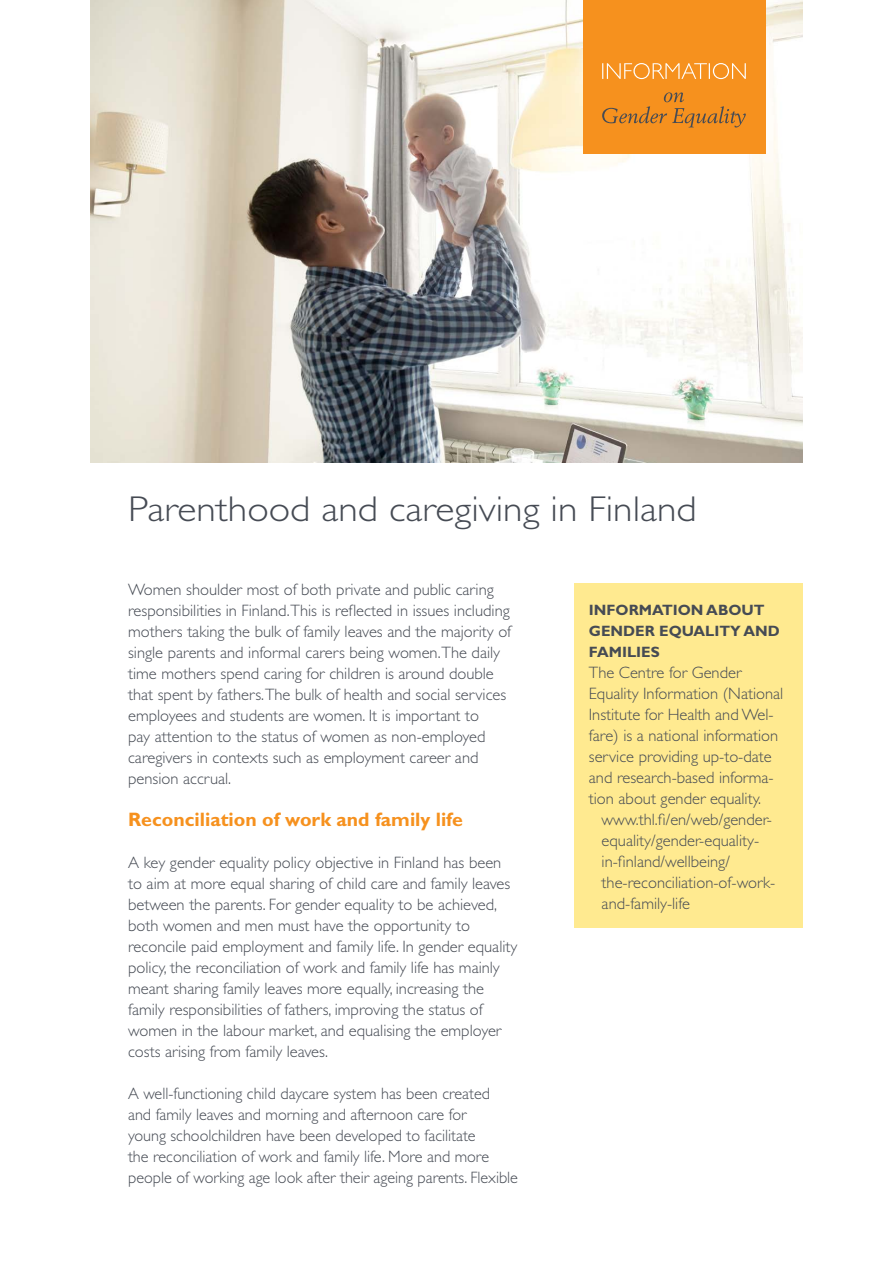
<style>
.page{position:relative;width:893px;height:1263px;background:#fff}
.page>*{position:absolute;margin:0;border:0;box-sizing:border-box;transform-origin:0 0}
.t1{font:300 36px "Gill Sans Std";color:#464b54;scale:1.1 1}
.t2{font:700 19.5px "Gill Sans Std";color:#f6911e}
.t3{font:300 16.5px/21px "Gill Sans Std";color:#464b54}
.t4{font:700 15px/21px "Gill Sans Std";color:#464b54}
</style>
<div class="page">
<img style="left:90px;top:0;width:713px;height:463px">
<div style="left:574px;top:583px;width:229px;height:345px;background:#ffea90"></div>
<div style="left:583px;top:0;width:182px;height:154px;background:#f6911e"></div>
<svg style="left:602px;top:92px;width:144px;height:35px"></svg>
<svg style="left:602px;top:63px;width:144px;height:16px"></svg>
<h1 class="t1" style="left:128px;top:488px;width:518px">Parenthood and caregiving in Finland</h1>
<p class="t3" style="left:128px;top:579px;width:385px">Women shoulder most of both private and public caring responsibilities in Finland.This is reflected in issues including mothers taking the bulk of family leaves and the majority of single parents and informal carers being women.The daily time mothers spend caring for children is around double that spent by fathers.The bulk of health and social services employees and students are women. It is important to<br>pay attention to the status of women as non-employed caregivers in contexts such as employment career and pension accrual.</p>
<p class="t2" style="left:128px;top:807px;width:336px">Reconciliation of work and family life</p>
<p class="t3" style="left:128px;top:852px;width:391px">A key gender equality policy objective in Finland has been to aim at more equal sharing of child care and family leaves between the parents. For gender equality to be achieved, both women and men must have the opportunity to reconcile paid employment and family life. In gender equality policy, the reconciliation of work and family life has mainly meant sharing family leaves more equally, increasing the family responsibilities of fathers, improving the status of women in the labour market, and equalising the employer costs arising from family leaves.</p>
<p class="t3" style="left:128px;top:1083px;width:391px">A well-functioning child daycare system has been created<br>and family leaves and morning and afternoon care for<br>young schoolchildren have been developed to facilitate<br>the reconciliation of work and family life. More and more people of working age look after their ageing parents. Flexible</p>
<p class="t4" style="left:589px;top:599px;width:192px">INFORMATION ABOUT<br>GENDER EQUALITY AND<br>FAMILIES</p>
<p class="t3" style="left:589px;top:662px;width:196px">The Centre for Gender<br>Equality Information (National<br>Institute for Health and Wel&shy;fare) is a national information service providing up-to-date and research-based informa&shy;tion about gender equality.</p>
<p class="t3" style="left:602px;top:809px;width:175px">www.thl.fi/en/web/gender&shy;equality/gender-equality&shy;in-finland/wellbeing/ the-reconciliation-of-work&shy;and-family-life</p>
</div>
